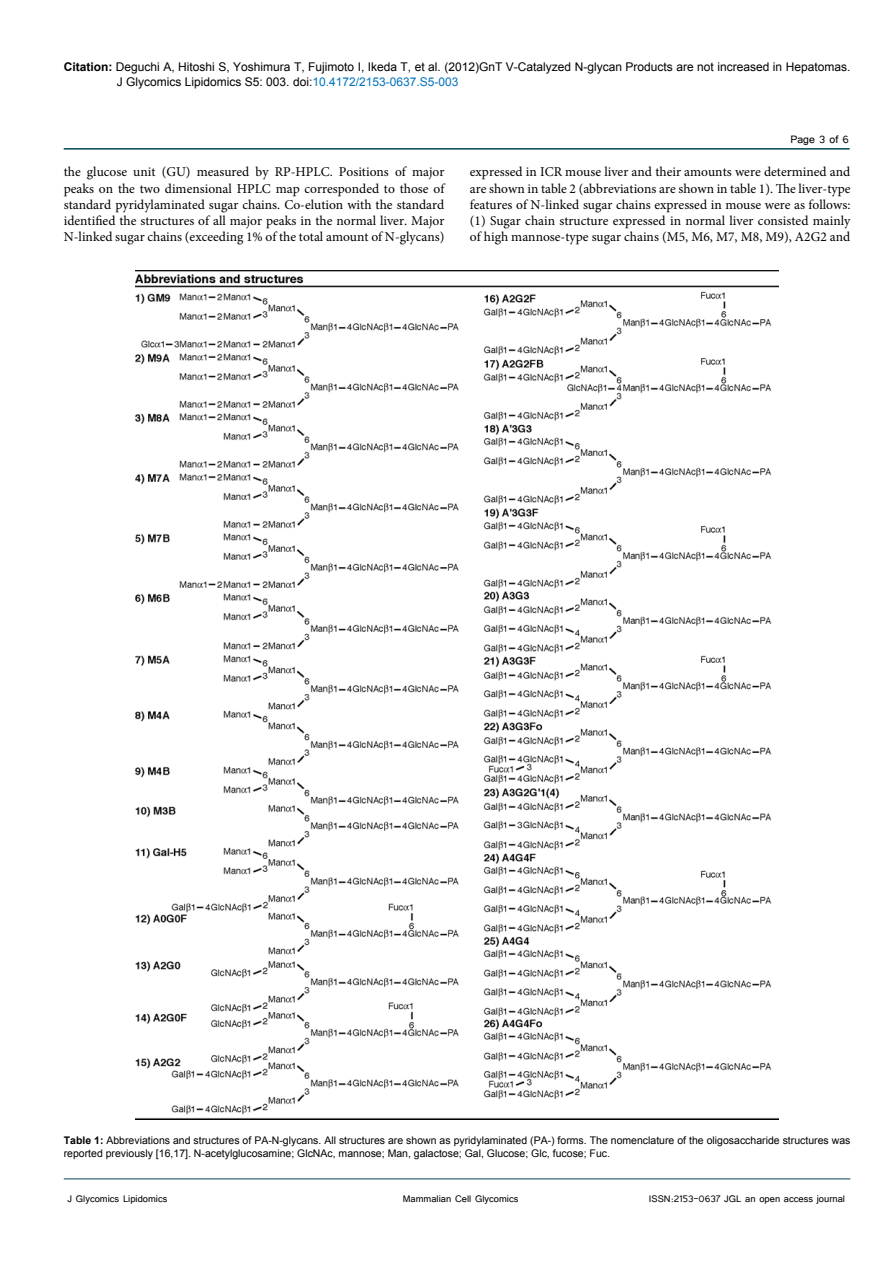
<style>
.page{position:relative;width:893px;height:1263px;background:#fff}
.page>*{position:absolute;margin:0;border:0;box-sizing:border-box;transform-origin:0 0}
.t1{font:13.5px/16.2px "Minion Pro";color:#000;text-align:justify}
.t2{font:13.5px "Tunga";color:#000}
.t3{font:12px/15px "Arial";color:#000}
.t4{font:12px "Tunga";color:#000}
.t5{font:10.5px/12.6px "Arial";color:#000}
.s1{font-weight:700}
.s2{color:#0072bc}
</style>
<div class="page">
<hr style="left:64px;top:148px;width:786px;height:2px;background:#00455b">
<hr style="left:64px;top:1179px;width:786px;height:1px;background:#00455b">
<img style="left:136px;top:271px;width:643px;height:849px">
<p class="t3" style="left:117px;top:59px;width:735px;text-indent:-53px"><span class="s1">Citation:</span> Deguchi A, Hitoshi S, Yoshimura T, Fujimoto I, Ikeda T, et al. (2012)GnT V-Catalyzed N-glycan Products are not increased in Hepatomas.<br>J Glycomics Lipidomics S5: 003. doi:<span class="s2">10.4172/2153-0637.S5-003</span></p>
<p class="t2" style="left:790px;top:131px;width:60px">Page 3 of 6</p>
<p class="t1" style="left:64px;top:164px;width:382px">the glucose unit (GU) measured by RP-HPLC. Positions of major peaks on the two dimensional HPLC map corresponded to those of standard pyridylaminated sugar chains. Co-elution with the standard identified the structures of all major peaks in the normal liver. Major N-linked sugar chains (exceeding 1% of the total amount of N-glycans)</p>
<p class="t1" style="left:470px;top:164px;width:382px">expressed in ICR mouse liver and their amounts were determined and are shown in table 2 (abbreviations are shown in table 1). The liver-type features of N-linked sugar chains expressed in mouse were as follows: (1) Sugar chain structure expressed in normal liver consisted mainly of high mannose-type sugar chains (M5, M6, M7, M8, M9), A2G2 and</p>
<p class="t5" style="left:64px;top:1134px;width:788px"><span class="s1">Table 1:</span> Abbreviations and structures of PA-N-glycans. All structures are shown as pyridylaminated (PA-) forms. The nomenclature of the oligosaccharide structures was reported previously [16,17]. N-acetylglucosamine; GlcNAc, mannose; Man, galactose; Gal, Glucose; Glc, fucose; Fuc.</p>
<p class="t4" style="left:68px;top:1190px;width:101px">J Glycomics Lipidomics</p>
<p class="t4" style="left:403px;top:1190px;width:117px">Mammalian Cell Glycomics</p>
<p class="t4" style="left:649px;top:1190px;width:198px">ISSN:2153-0637 JGL an open access journal</p>
</div>
